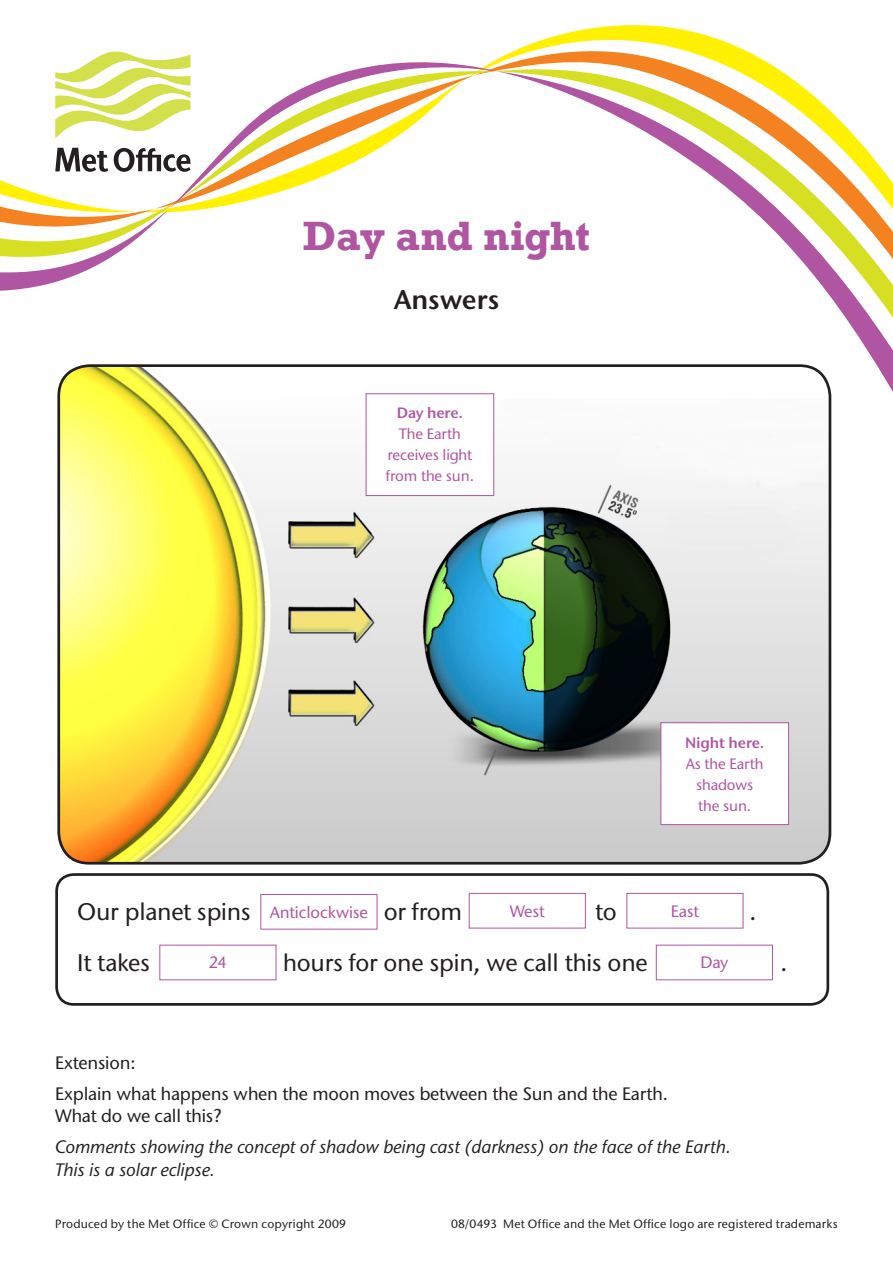
<style>
.page{position:relative;width:893px;height:1263px;background:#fff}
.page>*{position:absolute;margin:0;border:0;box-sizing:border-box;transform-origin:0 0}
.Heading{font:700 42px "Rockwell";letter-spacing:-.005em;color:#af55a1}
.Sub_head{font:27px "Stone Sans ITC Semi";color:#231f20}
.Numbered_list{font:500 24px "Stone Sans ITC";letter-spacing:-.01em;color:#231f20}
.t1{font:italic 500 18px/31px "Stone Sans ITC";letter-spacing:-.01em;color:#231f20}
.t2{font:500 18px/31px "Stone Sans ITC";letter-spacing:-.01em;color:#231f20}
.Numbered_list-2{font:500 16.5px "Stone Sans ITC";letter-spacing:-.01em;color:#af55a1}
.Numbered_list-3{font:500 15px/21px "Stone Sans ITC";letter-spacing:-.01em;color:#af55a1;text-align:center}
.t3{font:500 12px "Stone Sans ITC";letter-spacing:.015em;color:#231f20}
.s1{font-family:"Stone Sans ITC Semi";font-weight:400}
.s2{font-style:normal}
</style>
<div class="page">
<svg style="left:542px;top:25px;width:178px;height:15px;fill:#fff101"></svg>
<svg style="left:512px;top:40px;width:236px;height:12px"></svg>
<svg style="left:0;top:52px;width:893px;height:369px"></svg>
<svg style="left:55px;top:148px;width:136px;height:24px"></svg>
<svg style="left:55px;top:51px;width:136px;height:88px"></svg>
<div style="left:55px;top:873px;width:774px;height:133px;border:3px solid #231f20;border-radius:17px"></div>
<img style="left:59px;top:366px;width:771px;height:497px">
<div style="left:57px;top:364px;width:774px;height:500px;border:3px solid #231f20;border-radius:31px"></div>
<div style="left:260px;top:894px;width:117px;height:35px;border:1px solid #af55a1"></div>
<div style="left:626px;top:893px;width:117px;height:35px;border:1px solid #af55a1"></div>
<div style="left:469px;top:893px;width:117px;height:35px;border:1px solid #af55a1"></div>
<div style="left:656px;top:945px;width:117px;height:35px;border:1px solid #af55a1"></div>
<div style="left:159px;top:945px;width:117px;height:35px;border:1px solid #af55a1"></div>
<div style="left:366px;top:394px;width:128px;height:102px;background:#fff"></div>
<div style="left:366px;top:393px;width:128px;height:103px;border:1px solid #af55a1"></div>
<div style="left:661px;top:723px;width:128px;height:102px;background:#fff"></div>
<div style="left:660px;top:722px;width:129px;height:103px;border:1px solid #af55a1"></div>
<p class="Heading" style="left:303px;top:211px;width:289px">Day and night</p>
<p class="Sub_head" style="left:394px;top:282px;width:107px">Answers</p>
<p class="Numbered_list-3" style="left:386px;top:403px;width:90px"><span class="s1">Day here.<br></span>The Earth receives light from the sun.</p>
<p class="Numbered_list-3" style="left:685px;top:732px;width:81px"><span class="s1">Night here.<br></span>As the Earth shadows the sun.</p>
<p class="Numbered_list" style="left:77px;top:897px;width:175px">Our planet spins</p>
<p class="Numbered_list" style="left:384px;top:897px;width:80px">or from</p>
<p class="Numbered_list" style="left:595px;top:897px;width:23px">to</p>
<p class="Numbered_list-2" style="left:270px;top:902px;width:100px">Anticlockwise</p>
<p class="Numbered_list-2" style="left:510px;top:901px;width:37px">West</p>
<p class="Numbered_list-2" style="left:671px;top:901px;width:30px">East</p>
<p class="Numbered_list" style="left:77px;top:948px;width:74px">It takes</p>
<p class="Numbered_list" style="left:283px;top:948px;width:366px">hours for one spin, we call this one</p>
<p class="Numbered_list-2" style="left:209px;top:952px;width:19px">24</p>
<p class="Numbered_list-2" style="left:700px;top:952px;width:30px">Day</p>
<p class="Numbered_list" style="left:749px;top:897px;width:8px">.</p>
<p class="Numbered_list" style="left:781px;top:948px;width:8px">.</p>
<p class="t2" style="left:55px;top:1047px;width:614px">Extension:<br>Explain what happens when the moon moves between the Sun and the Earth.</p>
<p class="t1" style="left:55px;top:1100px;width:677px"><span class="s2">What do we call this?<br></span>Comments showing the concept of shadow being cast (darkness) on the face of the Earth.</p>
<p class="t1" style="left:55px;top:1154px;width:161px">This is a solar eclipse.</p>
<p class="t3" style="left:55px;top:1216px;width:292px">Produced by the Met Office © Crown copyright 2009</p>
<p class="t3" style="left:451px;top:1216px;width:388px">08/0493 Met Office and the Met Office logo are registered trademarks</p>
</div>
